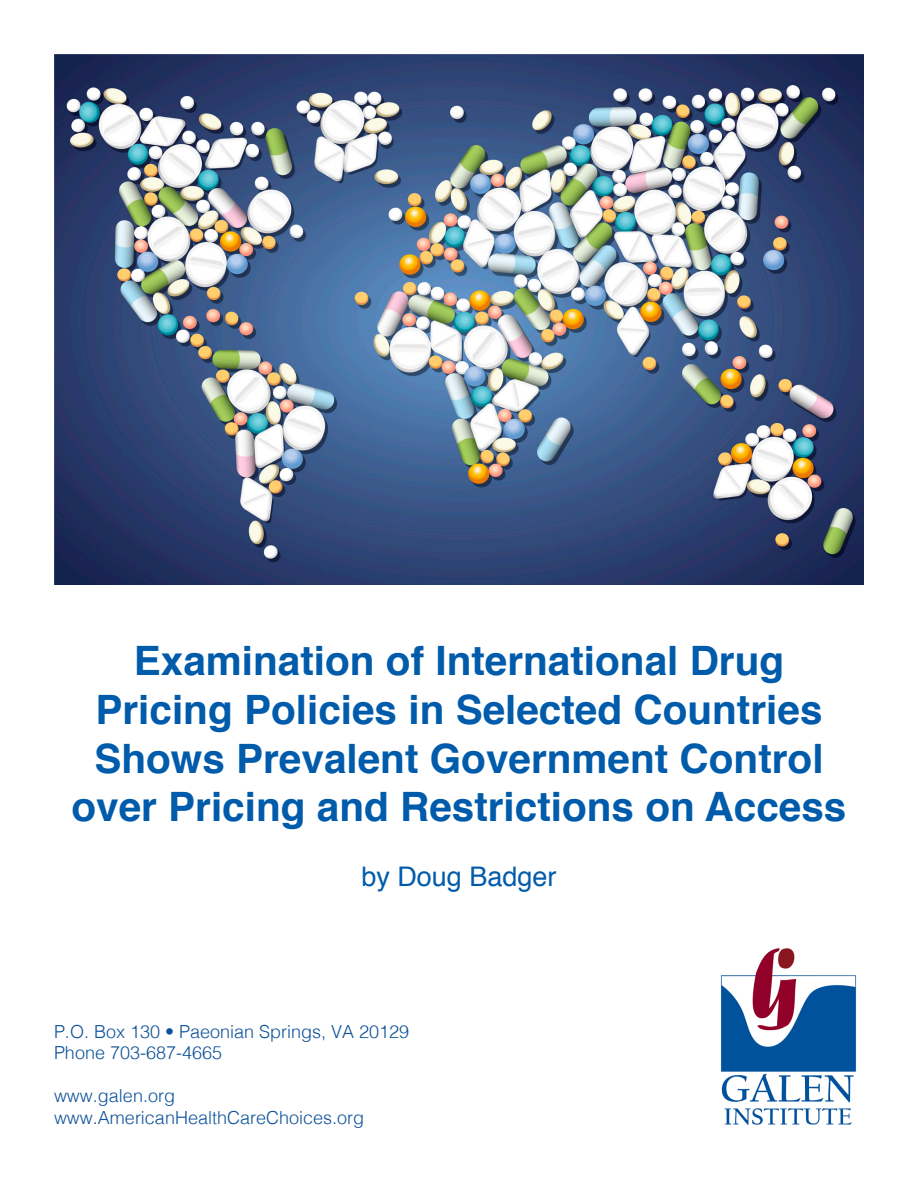
<style>
.page{position:relative;width:918px;height:1188px;background:#fff}
.page>*{position:absolute;margin:0;border:0;box-sizing:border-box;transform-origin:0 0}
.t1{font:700 40.5px/48.6px "Helvetica";color:#015bab;text-align:center}
.t2{font:27px "Helvetica";color:#015bab}
.t3{font:300 18px "Helvetica";color:#0d5299}
</style>
<div class="page">
<img style="left:54px;top:54px;width:810px;height:531px">
<img style="left:720px;top:948px;width:137px;height:177px">
<p class="t1" style="left:71px;top:637px;width:776px">Examination of International Drug Pricing Policies in Selected Countries Shows Prevalent Government Control over Pricing and Restrictions on Access</p>
<p class="t2" style="left:361px;top:856px;width:197px">by Doug Badger</p>
<p class="t3" style="left:54px;top:1016px;width:357px">P.O. Box 130 • Paeonian Springs, VA 20129</p>
<p class="t3" style="left:54px;top:1038px;width:170px">Phone 703-687-4665</p>
<p class="t3" style="left:54px;top:1080px;width:123px">www.galen.org</p>
<p class="t3" style="left:54px;top:1102px;width:312px">www.AmericanHealthCareChoices.org</p>
</div>
